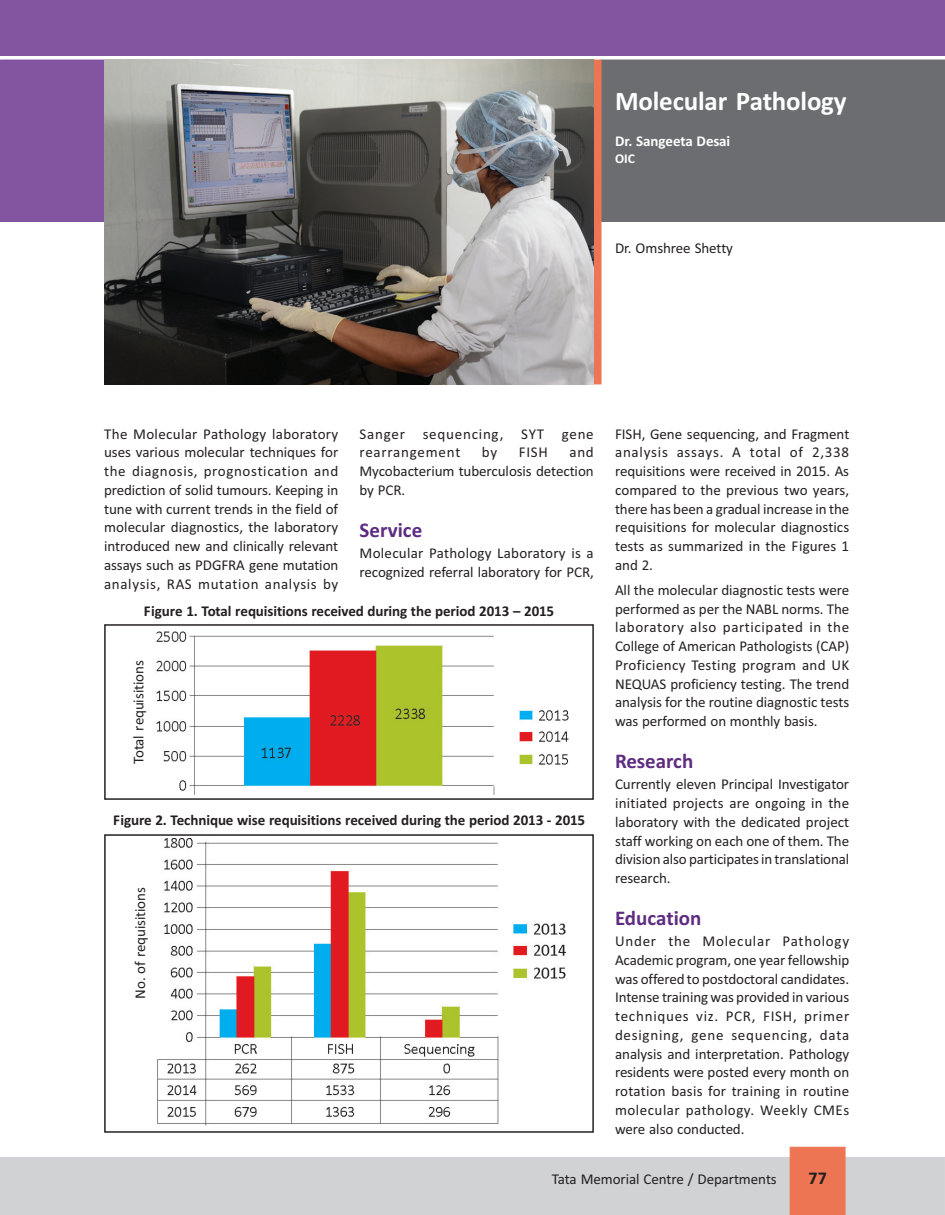
<style>
.page{position:relative;width:945px;height:1215px;background:#fff}
.page>*{position:absolute;margin:0;border:0;box-sizing:border-box;transform-origin:0 0}
.t1{font:27px "TTE4 C848 A0 O00";letter-spacing:-.005em;color:#fff}
.t2{font:21px "TT26 A0 DO00";color:#5e2c80}
.t3{font:18px "TT26 A03 O00";color:#231f20}
.t4{font:15px/18.8px "TT26 A00 O00";letter-spacing:-.005em;color:#231f20;text-align:justify}
.t5{font:15px "TT26 A10 O00";letter-spacing:-.005em;color:#231f20}
.t6{font:15px/18.8px "TT26 A00 O00";letter-spacing:.05em;color:#231f20}
.t7{font:15px "TTE4 C848 A0 O00";letter-spacing:-.005em;color:#fff}
.t8{font:13.5px "TTE4 C848 A0 O00";color:#fff}
</style>
<div class="page">
<div style="left:1px;top:60px;width:592px;height:161px;background:#8355a1"></div>
<div style="left:601px;top:60px;width:344px;height:161px;background:#6c6d70"></div>
<div style="left:593px;top:60px;width:8px;height:324px;background:#ed7553"></div>
<div style="left:1px;top:0;width:944px;height:55px;background:#8355a1"></div>
<div style="left:0;top:0;width:945px;height:56px;border:1px solid #8355a1"></div>
<div style="left:0;top:1157px;width:945px;height:58px;background:#d1d2d4"></div>
<div style="left:790px;top:1147px;width:55px;height:68px;background:#ed7553"></div>
<img style="left:104px;top:60px;width:490px;height:324px">
<svg style="left:104px;top:624px;width:490px;height:509px"></svg>
<p class="t1" style="left:615px;top:92px;width:233px">Molecular Pathology</p>
<p class="t7" style="left:615px;top:136px;width:117px">Dr. Sangeeta Desai</p>
<p class="t8" style="left:615px;top:154px;width:21px">OIC</p>
<p class="t4" style="left:615px;top:240px;width:120px">Dr. Omshree Shetty</p>
<p class="t4" style="left:104px;top:426px;width:236px">The Molecular Pathology laboratory uses various molecular techniques for the diagnosis, prognostication and prediction of solid tumours. Keeping in tune with current trends in the field of molecular diagnostics, the laboratory introduced new and clinically relevant assays such as PDGFRA gene mutation analysis, RAS mutation analysis by</p>
<p class="t6" style="left:360px;top:426px;width:236px">Sanger sequencing, SYT gene rearrangement</p>
<p class="t4" style="left:482px;top:444px;width:17px">by</p>
<p class="t4" style="left:519px;top:444px;width:31px">FISH</p>
<p class="t4" style="left:360px;top:444px;width:236px;text-indent:210px">and Mycobacterium tuberculosis detection by PCR.</p>
<p class="t2" style="left:360px;top:523px;width:64px">Service</p>
<p class="t4" style="left:360px;top:545px;width:236px">Molecular Pathology Laboratory is a recognized referral laboratory for PCR,</p>
<p class="t5" style="left:144px;top:606px;width:412px">Figure 1. Total requisitions received during the period 2013 – 2015</p>
<p class="t4" style="left:130px;top:764px;width:105px;rotate:-90deg">Total requisitions</p>
<p class="t5" style="left:113px;top:815px;width:474px">Figure 2. Technique wise requisitions received during the period 2013 - 2015</p>
<p class="t4" style="left:132px;top:999px;width:113px;rotate:-90deg">No. of requisitions</p>
<p class="t4" style="left:615px;top:426px;width:236px">FISH, Gene sequencing, and Fragment analysis assays. A total of 2,338 requisitions were received in 2015. As compared to the previous two years, there has been a gradual increase in the requisitions for molecular diagnostics tests as summarized in the Figures 1 and 2.</p>
<p class="t4" style="left:615px;top:582px;width:236px">All the molecular diagnostic tests were performed as per the NABL norms. The laboratory also participated in the College of American Pathologists (CAP)<br>Proficiency Testing program and UK NEQUAS proficiency testing. The trend analysis for the routine diagnostic tests was performed on monthly basis.</p>
<p class="t2" style="left:615px;top:754px;width:80px">Research</p>
<p class="t4" style="left:615px;top:776px;width:236px">Currently eleven Principal Investigator initiated projects are ongoing in the laboratory with the dedicated project staff working on each one of them. The division also participates in translational research.</p>
<p class="t2" style="left:615px;top:911px;width:88px">Education</p>
<p class="t4" style="left:615px;top:933px;width:236px">Under the Molecular Pathology Academic program, one year fellowship was offered to postdoctoral candidates.<br>Intense training was provided in various techniques viz. PCR, FISH, primer designing, gene sequencing, data analysis and interpretation. Pathology residents were posted every month on rotation basis for training in routine molecular pathology. Weekly CMEs were also conducted.</p>
<p class="t4" style="left:552px;top:1171px;width:226px">Tata Memorial Centre / Departments</p>
<p class="t3" style="left:808px;top:1172px;width:20px">77</p>
</div>
